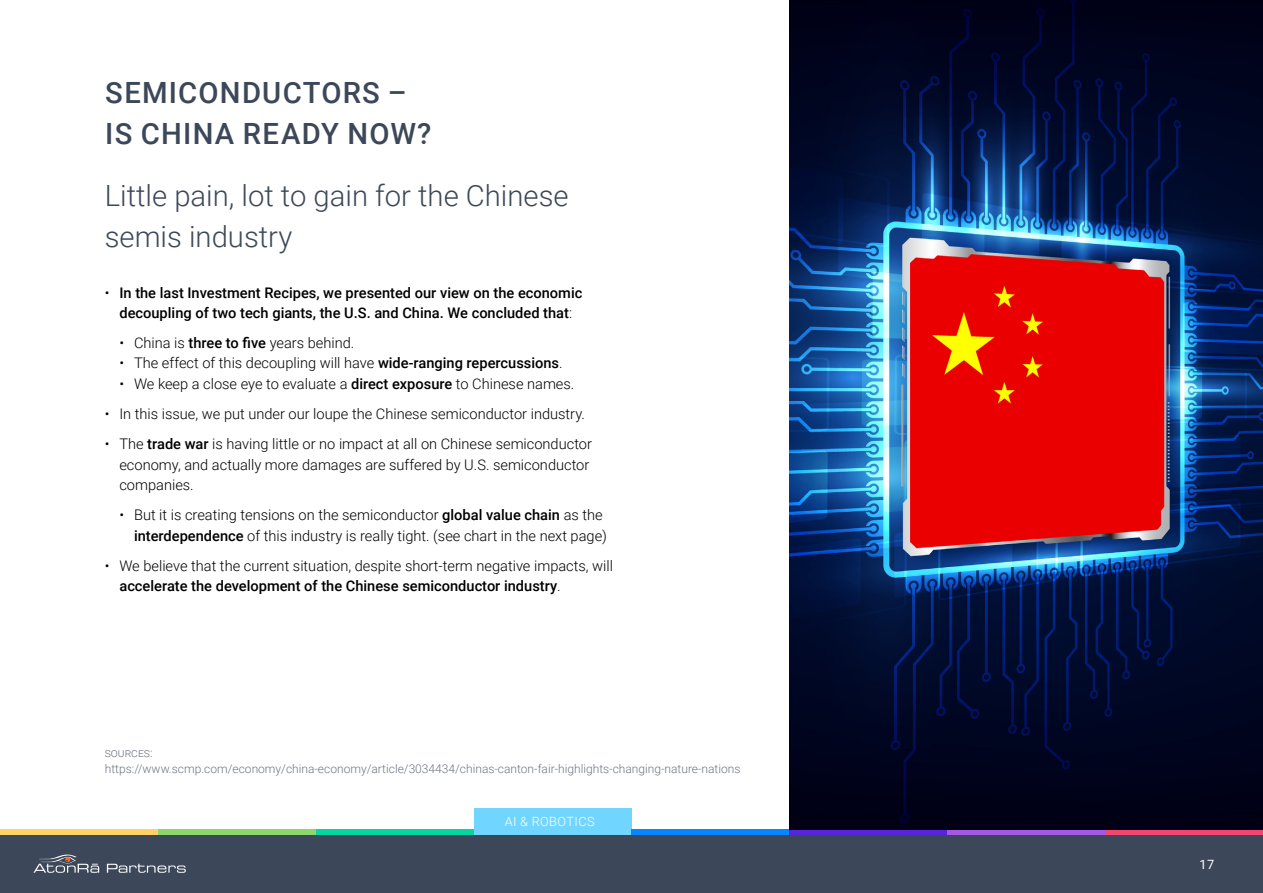
<style>
.page{position:relative;width:1263px;height:893px;background:#fff}
.page>*{position:absolute;margin:0;border:0;box-sizing:border-box;transform-origin:0 0}
.t1{font:300 29.25px/40.5px "Roboto";color:#3c4859}
.t2{font:500 29.25px/40.5px "Roboto";letter-spacing:.04em;color:#3c4859}
.t3{font:300 14.7px/20.2px "Roboto";color:#000}
.t4{font:500 14.7px/20.2px "Roboto";color:#000;text-align:center}
.t5{font:300 12.75px "Roboto";letter-spacing:.035em;color:#fff}
.t6{font:12.75px "Roboto";color:#fff}
.t7{font:300 12px/15.1px "Roboto";color:#6d7683}
.s1{font-weight:300}
.s2{font-weight:500}
</style>
<div class="page">
<div style="left:0;top:834px;width:1263px;height:59px;background:#3c4859"></div>
<div style="left:474px;top:808px;width:157px;height:26px;background:#70d6ff"></div>
<div style="left:1105px;top:829px;width:158px;height:5px;background:#ef476f"></div>
<div style="left:631px;top:829px;width:158px;height:5px;background:#0585ff"></div>
<div style="left:316px;top:829px;width:158px;height:5px;background:#05d6a1"></div>
<div style="left:947px;top:829px;width:158px;height:5px;background:#a359e6"></div>
<div style="left:789px;top:829px;width:158px;height:5px;background:#5724d9"></div>
<div style="left:158px;top:829px;width:158px;height:5px;background:#8cd66b"></div>
<div style="left:0;top:829px;width:158px;height:5px;background:#ffd166"></div>
<svg style="left:107px;top:864px;width:79px;height:9px"></svg>
<svg style="left:33px;top:854px;width:66px;height:19px"></svg>
<img style="left:789px;top:0;width:474px;height:829px">
<h1 class="t2" style="left:105px;top:71px;width:327px">SEMICONDUCTORS –<br>IS CHINA READY NOW?</h1>
<h1 class="t1" style="left:105px;top:174px;width:465px">Little pain, lot to gain for the Chinese semis industry</h1>
<p class="t4" style="left:105px;top:282px;width:479px"><span class="s1">•</span> In the last Investment Recipes, we presented our view on the economic decoupling of two tech giants, the U.S. and China. We concluded that<span class="s1">:</span></p>
<p class="t3" style="left:119px;top:332px;width:237px">• China is <span class="s2">three to five</span> years behind.</p>
<p class="t3" style="left:119px;top:352px;width:445px">• The effect of this decoupling will have <span class="s2">wide-ranging repercussions</span>.</p>
<p class="t3" style="left:119px;top:373px;width:456px">• We keep a close eye to evaluate a <span class="s2">direct exposure</span> to Chinese names.</p>
<p class="t3" style="left:105px;top:403px;width:482px">• In this issue, we put under our loupe the Chinese semiconductor industry.</p>
<p class="t3" style="left:119px;top:433px;width:474px;text-indent:-15px">• The <span class="s2">trade war</span> is having little or no impact at all on Chinese semiconductor economy, and actually more damages are suffered by U.S. semiconductor companies.</p>
<p class="t3" style="left:119px;top:504px;width:489px;text-align:right">• But it is creating tensions on the semiconductor <span class="s2">global value chain</span> as the <span class="s2">interdependence</span> of this industry is really tight. (see chart in the next page)</p>
<p class="t3" style="left:119px;top:555px;width:495px;text-indent:-15px">• We believe that the current situation, despite short-term negative impacts, will <span class="s2">accelerate the development of the Chinese semiconductor industry</span>.</p>
<p class="t7" style="left:105px;top:745px;width:637px">sources: https://www.scmp.com/economy/china-economy/article/3034434/chinas-canton-fair-highlights-changing-nature-nations</p>
<p class="t5" style="left:505px;top:812px;width:91px">AI &amp; ROBOTICS</p>
<p class="t6" style="left:1200px;top:855px;width:16px">17</p>
</div>
